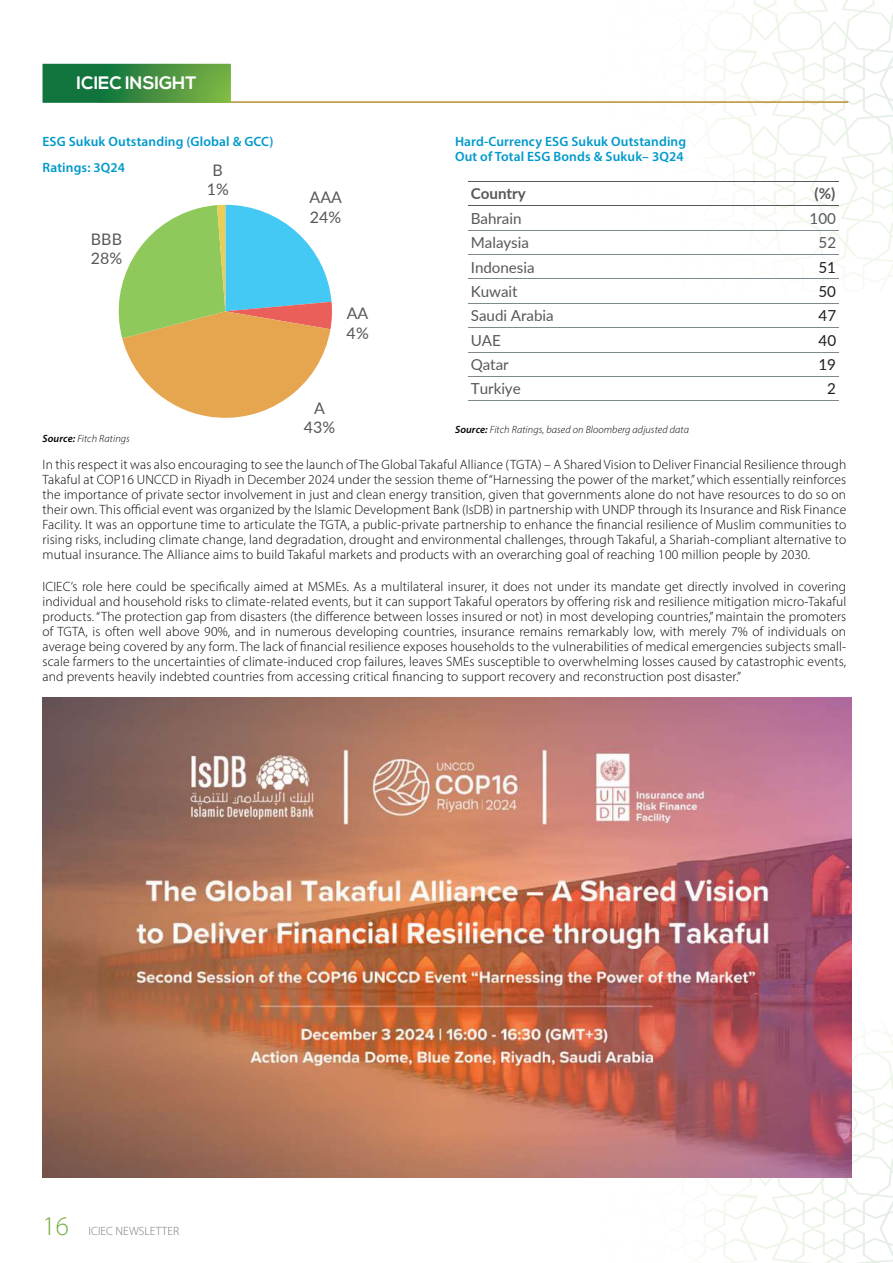
<style>
.page{position:relative;width:893px;height:1263px;background:#fff}
.page>*{position:absolute;margin:0;border:0;box-sizing:border-box;transform-origin:0 0}
.t1{font:300 27px "Myriad Pro";color:#75b042}
.t2{font:700 18px "Nexa";color:#fff}
.t3{font:15.9px/19.2px "Lato";letter-spacing:.005em;color:#57585a}
.t4{font:15.15px "Lato";color:#57585a}
.t5{font:15.15px "Lato";color:#231f20}
.t6{font:700 15.15px "Lato";color:#57585a}
.t7{font:300 13.5px/15px "Myriad Pro";letter-spacing:.01em;color:#040503;text-align:justify}
.t8{font:600 13.5px/25.7px "Myriad Pro";letter-spacing:.01em;color:#0099cb}
.t9{font:300 12px "Myriad Pro";color:#787a7d}
.t10{font:italic 300 10.5px "Myriad Pro";letter-spacing:.01em;color:#000}
.s1{font-weight:600}
</style>
<div class="page">
<svg style="left:704px;top:0;width:189px;height:284px"></svg>
<svg style="left:704px;top:1033px;width:189px;height:230px"></svg>
<svg style="left:118px;top:205px;width:214px;height:213px"></svg>
<hr style="left:468px;top:181px;width:272px;height:1px;background:#57585a">
<hr style="left:741px;top:181px;width:98px;height:1px;background:#57585a">
<hr style="left:468px;top:205px;width:272px;height:1px;background:#57585a">
<hr style="left:741px;top:205px;width:98px;height:1px;background:#57585a">
<hr style="left:468px;top:230px;width:272px;height:1px;background:#7e898e">
<hr style="left:741px;top:230px;width:98px;height:1px;background:#7e898e">
<hr style="left:468px;top:254px;width:272px;height:1px;background:#7e898e">
<hr style="left:741px;top:254px;width:98px;height:1px;background:#7e898e">
<hr style="left:468px;top:278px;width:272px;height:1px;background:#7e898e">
<hr style="left:741px;top:278px;width:98px;height:1px;background:#7e898e">
<hr style="left:468px;top:303px;width:272px;height:1px;background:#7e898e">
<hr style="left:741px;top:303px;width:98px;height:1px;background:#7e898e">
<hr style="left:468px;top:327px;width:272px;height:1px;background:#7e898e">
<hr style="left:741px;top:327px;width:98px;height:1px;background:#7e898e">
<hr style="left:468px;top:352px;width:272px;height:1px;background:#7e898e">
<hr style="left:741px;top:352px;width:98px;height:1px;background:#7e898e">
<hr style="left:468px;top:376px;width:272px;height:1px;background:#7e898e">
<hr style="left:741px;top:376px;width:98px;height:1px;background:#7e898e">
<hr style="left:468px;top:400px;width:272px;height:1px;background:#7e898e">
<hr style="left:741px;top:400px;width:98px;height:1px;background:#7e898e">
<hr style="left:98px;top:101px;width:750px;height:2px;background:#ba8e2d">
<svg style="left:43px;top:64px;width:188px;height:39px"></svg>
<img style="left:43px;top:697px;width:808px;height:481px">
<h2 class="t2" style="left:77px;top:73px;width:121px">ICIEC INSIGHT</h2>
<p class="t8" style="left:43px;top:128px;width:233px">ESG Sukuk Outstanding (Global &amp; GCC)<br>Ratings: 3Q24</p>
<p class="t8" style="left:455px;top:134px;width:233px;line-height:15px">Hard-Currency ESG Sukuk Outstanding<br>Out of Total ESG Bonds &amp; Sukuk– 3Q24</p>
<p class="t3" style="left:207px;top:160px;width:24px;text-align:center">B<br>1%</p>
<p class="t6" style="left:471px;top:183px;width:57px">Country</p>
<p class="t6" style="left:815px;top:183px;width:22px">(%)</p>
<p class="t4" style="left:471px;top:208px;width:52px">Bahrain</p>
<p class="t4" style="left:810px;top:208px;width:28px">100</p>
<p class="t4" style="left:471px;top:232px;width:60px">Malaysia</p>
<p class="t4" style="left:818px;top:232px;width:19px">52</p>
<p class="t4" style="left:471px;top:256px;width:65px">Indonesia</p>
<p class="t5" style="left:818px;top:256px;width:19px">51</p>
<p class="t4" style="left:471px;top:281px;width:49px">Kuwait</p>
<p class="t5" style="left:818px;top:281px;width:19px">50</p>
<p class="t4" style="left:471px;top:305px;width:85px">Saudi Arabia</p>
<p class="t5" style="left:818px;top:305px;width:19px">47</p>
<p class="t4" style="left:471px;top:329px;width:32px">UAE</p>
<p class="t5" style="left:818px;top:329px;width:19px">40</p>
<p class="t4" style="left:471px;top:354px;width:40px">Qatar</p>
<p class="t5" style="left:818px;top:354px;width:19px">19</p>
<p class="t4" style="left:471px;top:378px;width:52px">Turkiye</p>
<p class="t5" style="left:827px;top:378px;width:10px">2</p>
<p class="t3" style="left:310px;top:187px;width:34px">AAA<br>24%</p>
<p class="t3" style="left:91px;top:229px;width:33px">BBB<br>28%</p>
<p class="t3" style="left:347px;top:303px;width:24px">AA<br>4%</p>
<p class="t10" style="left:43px;top:432px;width:89px"><span class="s1">Source:</span> Fitch Ratings</p>
<p class="t3" style="left:304px;top:398px;width:33px;text-align:center">A<br>43%</p>
<p class="t10" style="left:455px;top:423px;width:235px"><span class="s1">Source:</span> Fitch Ratings, based on Bloomberg adjusted data</p>
<p class="t7" style="left:43px;top:457px;width:805px">In this respect it was also encouraging to see the launch of The Global Takaful Alliance (TGTA) – A Shared Vision to Deliver Financial Resilience through Takaful at COP16 UNCCD in Riyadh in December 2024 under the session theme of “Harnessing the power of the market,” which essentially reinforces the importance of private sector involvement in just and clean energy transition, given that governments alone do not have resources to do so on their own. This official event was organized by the Islamic Development Bank (IsDB) in partnership with UNDP through its Insurance and Risk Finance Facility. It was an opportune time to articulate the TGTA, a public-private partnership to enhance the financial resilience of Muslim communities to rising risks, including climate change, land degradation, drought and environmental challenges, through Takaful, a Shariah-compliant alternative to mutual insurance. The Alliance aims to build Takaful markets and products with an overarching goal of reaching 100 million people by 2030.</p>
<p class="t7" style="left:43px;top:578px;width:805px">ICIEC’s role here could be specifically aimed at MSMEs. As a multilateral insurer, it does not under its mandate get directly involved in covering individual and household risks to climate-related events, but it can support Takaful operators by offering risk and resilience mitigation micro-Takaful products. “The protection gap from disasters (the difference between losses insured or not) in most developing countries,” maintain the promoters of TGTA, is often well above 90%, and in numerous developing countries, insurance remains remarkably low, with merely 7% of individuals on average being covered by any form. The lack of financial resilience exposes households to the vulnerabilities of medical emergencies subjects small&shy;scale farmers to the uncertainties of climate-induced crop failures, leaves SMEs susceptible to overwhelming losses caused by catastrophic events, and prevents heavily indebted countries from accessing critical financing to support recovery and reconstruction post disaster.”</p>
<h1 class="t1" style="left:43px;top:1210px;width:28px">16</h1>
<p class="t9" style="left:89px;top:1224px;width:92px">ICIEC NEWSLETTER</p>
</div>
